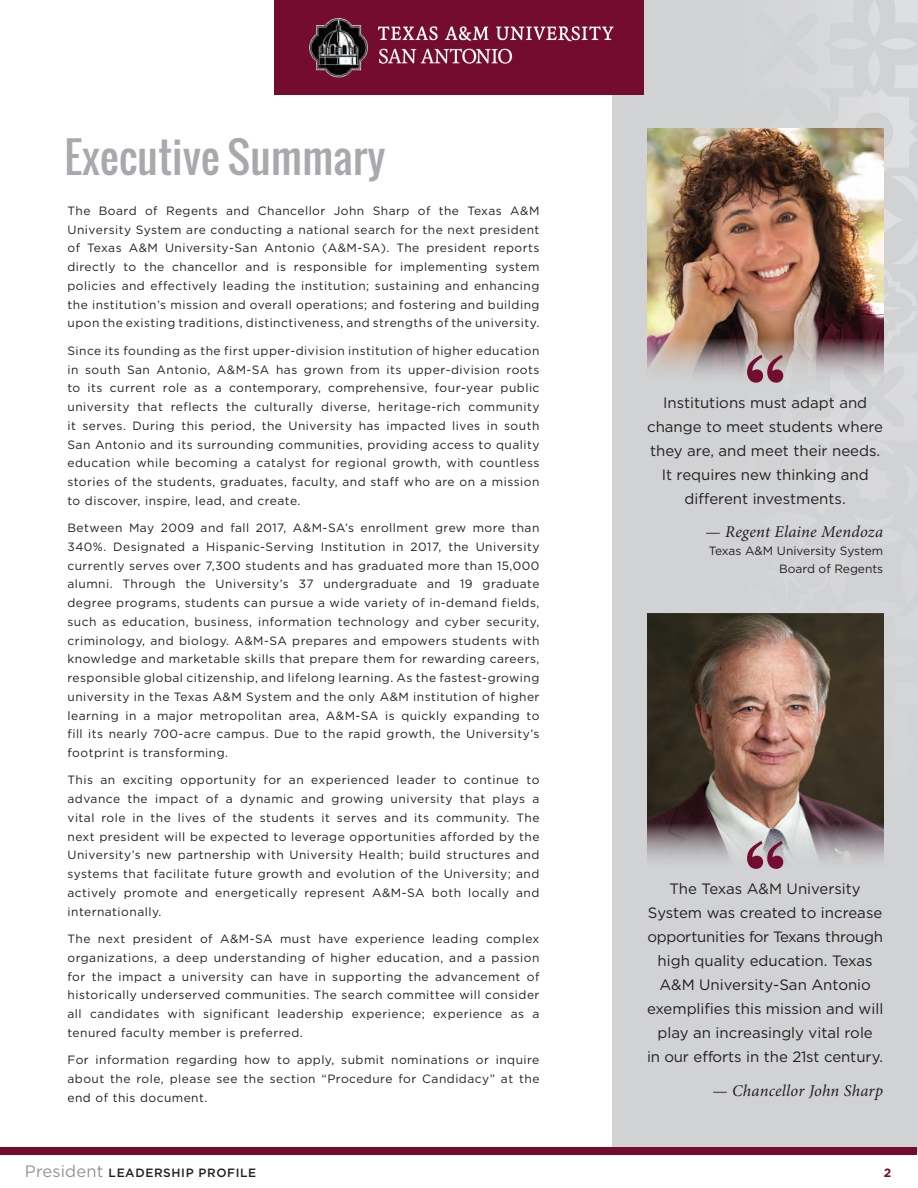
<style>
.page{position:relative;width:918px;height:1188px;background:#fff}
.page>*{position:absolute;margin:0;border:0;box-sizing:border-box;transform-origin:0 0}
.t1{font:700 90px "New Baskerville";color:#730c2e}
.t2{font:42px "Oswald";letter-spacing:.01em;color:#a8a9ad}
.t3{font:italic 16.5px "Minion Pro";letter-spacing:.015em;color:#231f20}
.t4{font:15px/24px "Gotham";color:#231f20;text-align:center}
.t5{font:12px/18.8px "Gotham";letter-spacing:.04em;color:#231f20;text-align:justify}
.t6{font:12px/18px "Gotham";color:#231f20;text-align:right}
.t7{font:500 12px "Gotham";letter-spacing:.05em;color:#231f20}
.t8{font:700 12px "Gotham";color:#730c2e}
.s1{font-style:normal}
.s2{font-weight:400;font-size:16.5px;color:#939598}
</style>
<div class="page">
<div style="left:612px;top:0;width:306px;height:1151px;background:#d1d2d4"></div>
<svg style="left:653px;top:0;width:265px;height:859px"></svg>
<div style="left:0;top:1148px;width:917px;height:7px;background:#730c2e"></div>
<img style="left:647px;top:614px;width:236px;height:246px">
<img style="left:647px;top:128px;width:236px;height:257px">
<div style="left:274px;top:0;width:370px;height:94px;background:#730c2e"></div>
<img style="left:309px;top:18px;width:305px;height:60px">
<h2 class="t2" style="left:64px;top:126px;width:322px">Executive Summary</h2>
<p class="t5" style="left:68px;top:201px;width:474px">The Board of Regents and Chancellor John Sharp of the Texas A&amp;M University System are conducting a national search for the next president of Texas A&amp;M University-San Antonio (A&amp;M-SA). The president reports directly to the chancellor and is responsible for implementing system policies and effectively leading the institution; sustaining and enhancing the institution’s mission and overall operations; and fostering and building upon the existing traditions, distinctiveness, and strengths of the university.</p>
<p class="t5" style="left:68px;top:341px;width:473px">Since its founding as the first upper-division institution of higher education in south San Antonio, A&amp;M-SA has grown from its upper-division roots to its current role as a contemporary, comprehensive, four-year public university that reflects the culturally diverse, heritage-rich community it serves. During this period, the University has impacted lives in south San Antonio and its surrounding communities, providing access to quality education while becoming a catalyst for regional growth, with countless stories of the students, graduates, faculty, and staff who are on a mission to discover, inspire, lead, and create.</p>
<p class="t5" style="left:68px;top:518px;width:473px">Between May 2009 and fall 2017, A&amp;M-SA’s enrollment grew more than 340%. Designated a Hispanic-Serving Institution in 2017, the University currently serves over 7,300 students and has graduated more than 15,000 alumni. Through the University’s 37 undergraduate and 19 graduate degree programs, students can pursue a wide variety of in-demand fields, such as education, business, information technology and cyber security, criminology, and biology. A&amp;M-SA prepares and empowers students with knowledge and marketable skills that prepare them for rewarding careers, responsible global citizenship, and lifelong learning. As the fastest-growing university in the Texas A&amp;M System and the only A&amp;M institution of higher learning in a major metropolitan area, A&amp;M-SA is quickly expanding to fill its nearly 700-acre campus. Due to the rapid growth, the University’s footprint is transforming.</p>
<p class="t5" style="left:68px;top:771px;width:474px">This an exciting opportunity for an experienced leader to continue to advance the impact of a dynamic and growing university that plays a vital role in the lives of the students it serves and its community. The next president will be expected to leverage opportunities afforded by the University’s new partnership with University Health; build structures and systems that facilitate future growth and evolution of the University; and actively promote and energetically represent A&amp;M-SA both locally and internationally.</p>
<p class="t5" style="left:68px;top:929px;width:473px">The next president of A&amp;M-SA must have experience leading complex organizations, a deep understanding of higher education, and a passion for the impact a university can have in supporting the advancement of historically underserved communities. The search committee will consider all candidates with significant leadership experience; experience as a tenured faculty member is preferred.</p>
<p class="t5" style="left:68px;top:1050px;width:473px">For information regarding how to apply, submit nominations or inquire about the role, please see the section “Procedure for Candidacy” at the end of this document.</p>
<h1 class="t1" style="left:743px;top:334px;width:46px">“</h1>
<p class="t4" style="left:663px;top:390px;width:206px">Institutions must adapt and</p>
<p class="t4" style="left:647px;top:414px;width:238px">change to meet students where</p>
<p class="t4" style="left:650px;top:438px;width:232px">they are, and meet their needs.<br>It requires new thinking and different investments.</p>
<h3 class="t3" style="left:706px;top:521px;width:179px"><span class="s1">—</span> Regent Elaine Mendoza</h3>
<p class="t6" style="left:709px;top:542px;width:176px">Texas A&amp;M University System<br>Board of Regents</p>
<h1 class="t1" style="left:743px;top:820px;width:46px">“</h1>
<p class="t4" style="left:670px;top:877px;width:193px">The Texas A&amp;M University</p>
<p class="t4" style="left:648px;top:901px;width:236px">System was created to increase</p>
<p class="t4" style="left:647px;top:925px;width:238px">opportunities for Texans through high quality education. Texas<br>A&amp;M University-San Antonio exemplifies this mission and will play an increasingly vital role<br>in our efforts in the 21st century.</p>
<h3 class="t3" style="left:713px;top:1079px;width:172px"><span class="s1">—</span> Chancellor John Sharp</h3>
<p class="t7" style="left:25px;top:1165px;width:233px"><span class="s2">President</span> LEADERSHIP PROFILE</p>
<p class="t8" style="left:884px;top:1165px;width:9px">2</p>
</div>
